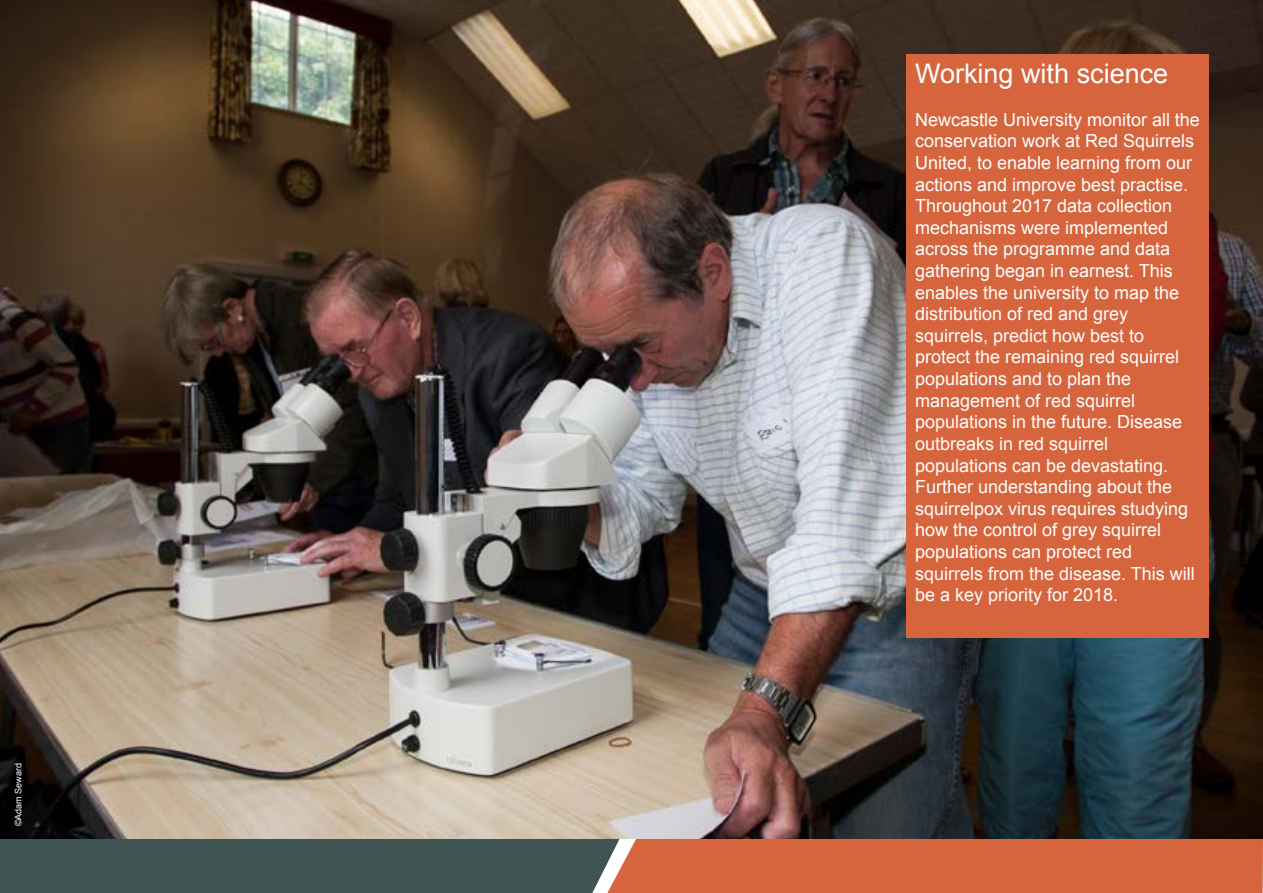
<style>
.page{position:relative;width:1263px;height:893px;background:#fff}
.page>*{position:absolute;margin:0;border:0;box-sizing:border-box;transform-origin:0 0}
.t1{font:27px "Arial";color:#fff}
.t2{font:18px/21.6px "Arial";color:#fff}
.t3{font:9px "Arial";color:#fff}
</style>
<div class="page">
<img style="left:0;top:0;width:1263px;height:839px">
<svg style="left:0;top:839px;width:1263px;height:54px;background:#8f5e4a"></svg>
<div style="left:906px;top:54px;width:303px;height:584px;background:#d6653d"></div>
<p class="t3" style="left:12px;top:826px;width:65px;rotate:-90deg">©Adam Seward</p>
<h1 class="t1" style="left:915px;top:55px;width:255px">Working with science</h1>
<p class="t2" style="left:915px;top:109px;width:286px">Newcastle University monitor all the conservation work at Red Squirrels<br>United, to enable learning from our actions and improve best practise.<br>Throughout 2017 data collection mechanisms were implemented across the programme and data gathering began in earnest. This enables the university to map the distribution of red and grey squirrels, predict how best to protect the remaining red squirrel populations and to plan the management of red squirrel populations in the future. Disease outbreaks in red squirrel populations can be devastating.<br>Further understanding about the squirrelpox virus requires studying how the control of grey squirrel populations can protect red squirrels from the disease. This will be a key priority for 2018.</p>
</div>
